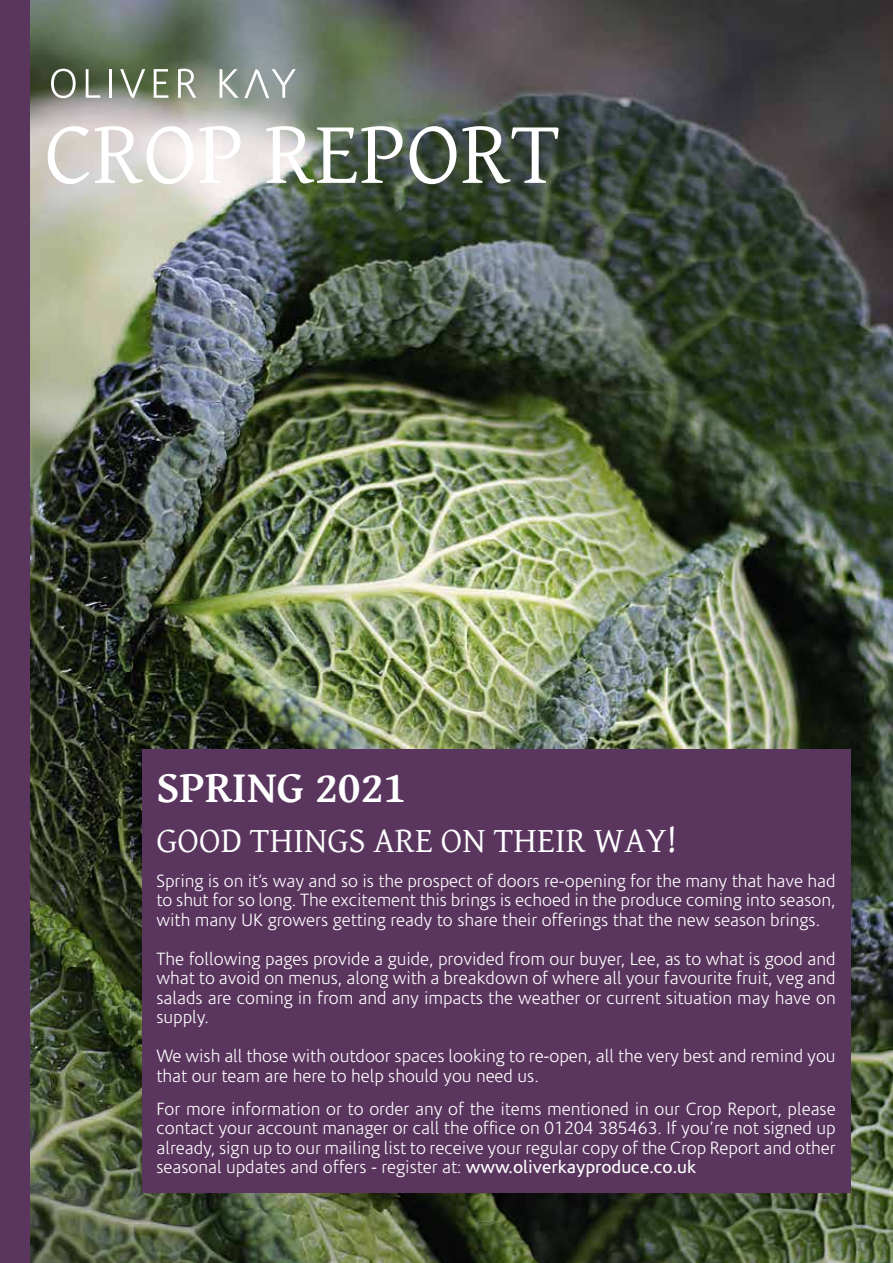
<style>
.page{position:relative;width:893px;height:1263px;background:#fff}
.page>*{position:absolute;margin:0;border:0;box-sizing:border-box;transform-origin:0 0}
.t1{font:90px "Gentium Basic";color:#fff}
.t2{font:700 45px "Gentium Basic";color:#fff}
.t3{font:36px "Gentium Basic";color:#fff}
.t4{font:300 18px/19.5px "Corisande";color:#fff;text-align:justify}
.s1{font-weight:400}
</style>
<div class="page">
<img style="left:30px;top:0;width:863px;height:1263px">
<div style="left:142px;top:749px;width:708px;height:444px;background:#5a355e"></div>
<div style="left:0;top:0;width:30px;height:1263px;background:#5a355e"></div>
<svg style="left:51px;top:69px;width:25px;height:29px"></svg>
<svg style="left:86px;top:69px;width:14px;height:29px"></svg>
<hr style="left:109px;top:69px;width:3px;height:29px;background:#fff">
<svg style="left:120px;top:69px;width:25px;height:29px"></svg>
<svg style="left:154px;top:69px;width:14px;height:29px"></svg>
<svg style="left:178px;top:69px;width:18px;height:29px"></svg>
<svg style="left:220px;top:69px;width:76px;height:29px"></svg>
<h1 class="t1" style="left:45px;top:88px;width:517px">CROP REPORT</h1>
<h2 class="t2" style="left:156px;top:754px;width:251px">SPRING 2021</h2>
<h3 class="t3" style="left:156px;top:814px;width:522px">GOOD THINGS ARE ON THEIR WAY!</h3>
<p class="t4" style="left:156px;top:871px;width:681px">Spring is on it’s way and so is the prospect of doors re-opening for the many that have had to shut for so long. The excitement this brings is echoed in the produce coming into season, with many UK growers getting ready to share their offerings that the new season brings.</p>
<p class="t4" style="left:156px;top:949px;width:681px">The following pages provide a guide, provided from our buyer, Lee, as to what is good and what to avoid on menus, along with a breakdown of where all your favourite fruit, veg and salads are coming in from and any impacts the weather or current situation may have on supply.</p>
<p class="t4" style="left:156px;top:1047px;width:681px">We wish all those with outdoor spaces looking to re-open, all the very best and remind you that our team are here to help should you need us.</p>
<p class="t4" style="left:156px;top:1099px;width:681px">For more information or to order any of the items mentioned in our Crop Report, please contact your account manager or call the office on 01204 385463. If you’re not signed up already, sign up to our mailing list to receive your regular copy of the Crop Report and other seasonal updates and offers - register at: <span class="s1">www.oliverkayproduce.co.uk</span></p>
</div>
